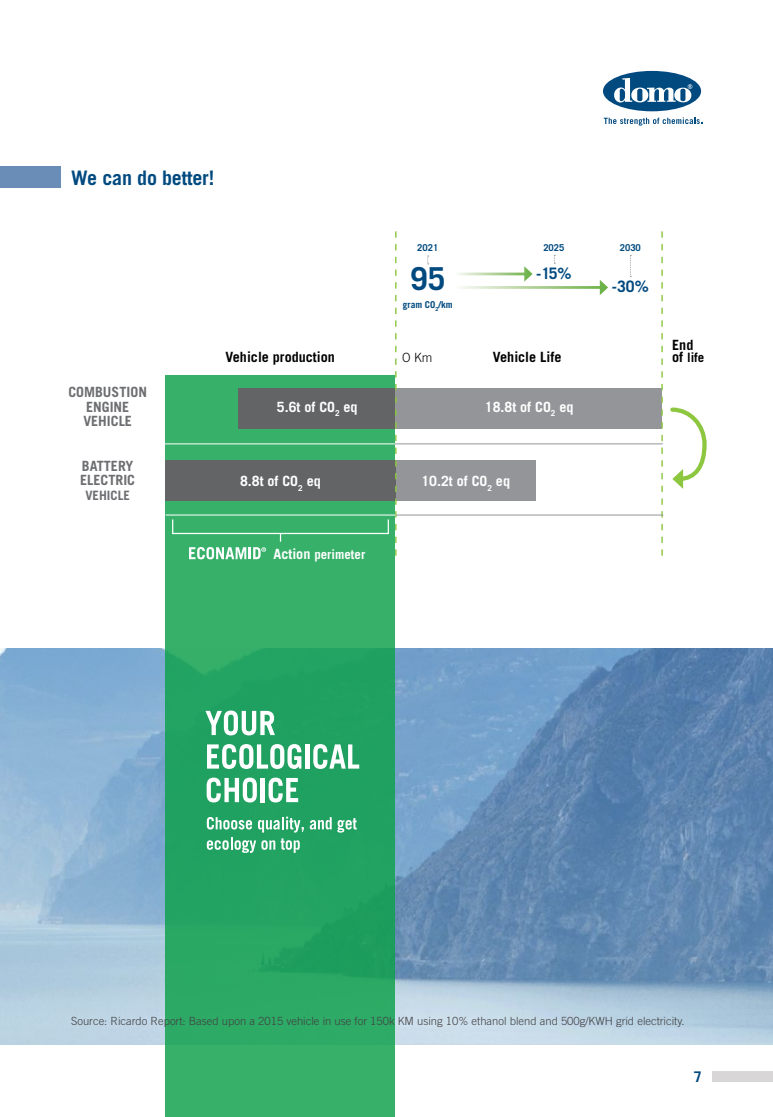
<style>
.page{position:relative;width:773px;height:1117px;background:#fff}
.page>*{position:absolute;margin:0;border:0;box-sizing:border-box;transform-origin:0 0}
.t1{font:700 31.62px "Trade Gothic LT Std";color:#004a80}
.t2{font:700 20px "Trade Gothic LT Std";letter-spacing:-.01em;color:#004a80}
.t3{font:700 15.75px "Trade Gothic LT Std";color:#004a80}
.t4{font:700 14.62px "Trade Gothic LT Std";color:#004a80}
.t5{font:700 14.12px "Trade Gothic LT Std";color:#fff}
.t6{font:700 14.12px/14.2px "Trade Gothic LT Std";color:#6d6e71;text-align:center}
.t7{font:700 14.12px "Trade Gothic LT Std";color:#000}
.t8{font:700 12.88px "Trade Gothic LT Std";color:#fff}
.t9{font:700 12.88px "Trade Gothic LT Std";color:#6d6e71}
.t10{font:700 12.88px "Trade Gothic LT Std";color:#000}
.t11{font:300 12.75px "Trade Gothic LT Std";color:#000}
.t12{font:300 11.25px "Trade Gothic LT Std";color:#414042}
.t13{font:700 9.5px "Trade Gothic LT Std";color:#004a80}
.s1{font-size:14.12px}
</style>
<div class="page">
<svg style="left:603px;top:117px;width:99px;height:9px"></svg>
<div style="left:603px;top:71px;width:98px;height:40px;background:#004a80;border-radius:50%"></div>
<svg style="left:614px;top:78px;width:78px;height:24px"></svg>
<div style="left:712px;top:1070px;width:60px;height:11px;background:#d8d6d6"></div>
<img style="left:0;top:648px;width:772px;height:396px">
<div style="left:0;top:167px;width:60px;height:21px;background:#698db6"></div>
<svg style="left:165px;top:375px;width:230px;height:741px;background:#2ca965"></svg>
<svg style="left:205px;top:710px;width:70px;height:25px"></svg>
<svg style="left:207px;top:744px;width:94px;height:24px"></svg>
<hr style="left:305px;top:744px;width:4px;height:24px;background:#fff">
<svg style="left:313px;top:744px;width:46px;height:24px"></svg>
<svg style="left:207px;top:777px;width:50px;height:25px"></svg>
<div style="left:260px;top:777px;width:5px;height:25px;background:#fff"></div>
<svg style="left:268px;top:777px;width:30px;height:25px"></svg>
<svg style="left:310px;top:817px;width:21px;height:12px"></svg>
<svg style="left:337px;top:817px;width:19px;height:15px"></svg>
<svg style="left:207px;top:816px;width:97px;height:36px"></svg>
<svg style="left:599px;top:280px;width:9px;height:15px"></svg>
<svg style="left:524px;top:266px;width:8px;height:15px"></svg>
<svg style="left:630px;top:255px;width:1px;height:22px"></svg>
<div style="left:238px;top:388px;width:158px;height:40px;background:#636466"></div>
<div style="left:396px;top:460px;width:140px;height:40px;background:#939598"></div>
<div style="left:165px;top:460px;width:231px;height:40px;background:#636466"></div>
<div style="left:396px;top:388px;width:266px;height:40px;background:#939598"></div>
<svg style="left:661px;top:231px;width:1px;height:324px"></svg>
<div style="left:172px;top:518px;width:217px;height:16px;border:1px solid #fff"></div>
<svg style="left:395px;top:231px;width:1px;height:324px"></svg>
<hr style="left:395px;top:443px;width:267px;height:1px;background:#939598">
<svg style="left:189px;top:547px;width:77px;height:12px"></svg>
<svg style="left:670px;top:407px;width:37px;height:82px"></svg>
<hr style="left:165px;top:443px;width:230px;height:1px;background:#fff">
<hr style="left:395px;top:514px;width:268px;height:1px;background:#939598">
<hr style="left:165px;top:514px;width:230px;height:1px;background:#fff">
<h2 class="t2" style="left:71px;top:165px;width:145px">We can do better!</h2>
<p class="t6" style="left:68px;top:385px;width:80px">COMBUSTION<br>ENGINE<br>VEHICLE</p>
<p class="t6" style="left:80px;top:458px;width:56px;text-align:left">BATTERY<br>ELECTRIC</p>
<p class="t9" style="left:85px;top:487px;width:46px">VEHICLE</p>
<p class="t13" style="left:417px;top:242px;width:23px">2021</p>
<p class="t13" style="left:543px;top:242px;width:23px">2025</p>
<p class="t13" style="left:619px;top:242px;width:23px">2030</p>
<h1 class="t1" style="left:410px;top:259px;width:37px">95</h1>
<h3 class="t3" style="left:536px;top:263px;width:37px">-15%</h3>
<p class="t13" style="left:402px;top:298px;width:51px">gram CO<sub>2</sub>/km</p>
<h3 class="t3" style="left:611px;top:276px;width:38px">-30%</h3>
<p class="t7" style="left:672px;top:336px;width:23px">End</p>
<p class="t7" style="left:225px;top:348px;width:111px">Vehicle production</p>
<p class="t7" style="left:493px;top:348px;width:70px">Vehicle Life</p>
<p class="t11" style="left:402px;top:350px;width:32px">O Km</p>
<p class="t10" style="left:672px;top:350px;width:34px"><span class="s1">of</span> life</p>
<p class="t5" style="left:277px;top:398px;width:82px">5.6t of CO<sub>2</sub> eq</p>
<p class="t5" style="left:240px;top:472px;width:82px">8.8t of CO<sub>2</sub> eq</p>
<p class="t8" style="left:273px;top:546px;width:93px"><span class="s1">Action</span> perimeter</p>
<p class="t5" style="left:485px;top:398px;width:90px">18.8t of CO<sub>2</sub> eq</p>
<p class="t5" style="left:421px;top:472px;width:90px">10.2t of CO<sub>2</sub> eq</p>
<p class="t12" style="left:71px;top:1013px;width:615px">Source: Ricardo Report: Based upon a 2015 vehicle in use for 150k KM using 10% ethanol blend and 500g/KWH grid electricity.</p>
<p class="t4" style="left:693px;top:1067px;width:10px">7</p>
</div>
